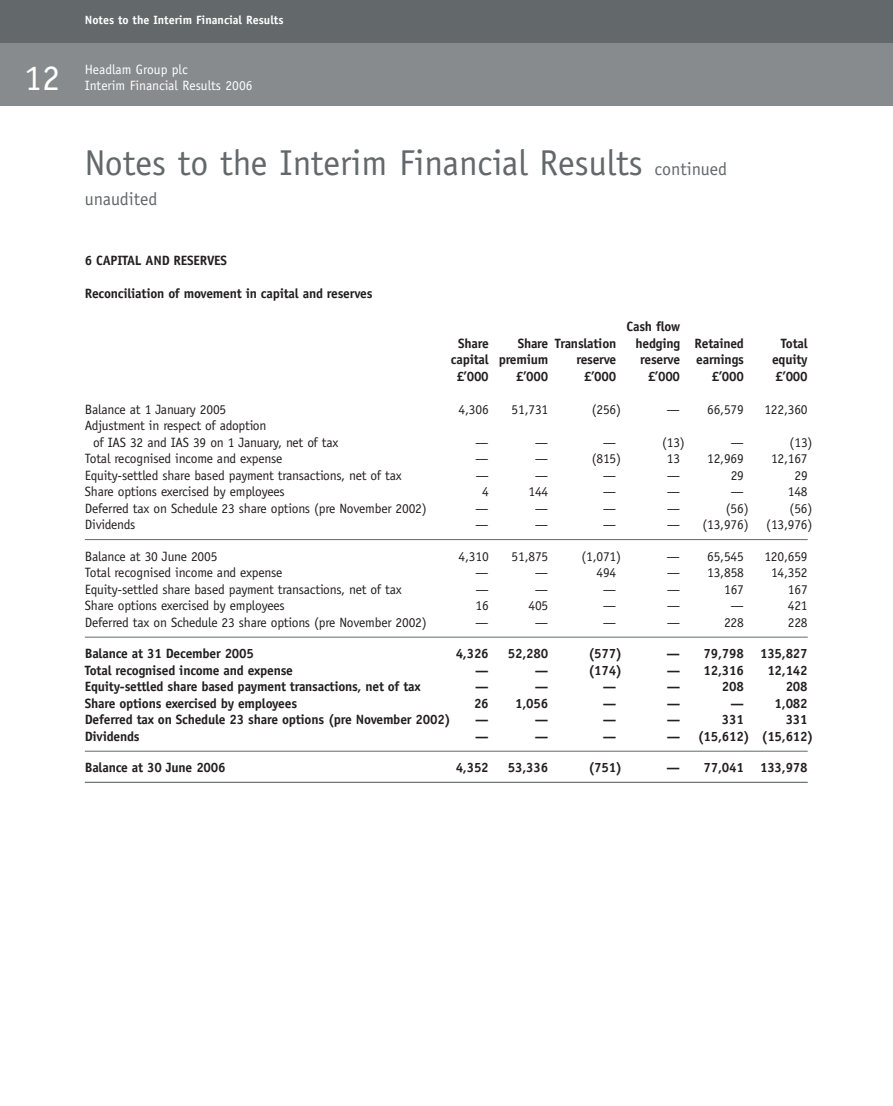
<style>
.page{position:relative;width:893px;height:1106px;background:#fff}
.page>*{position:absolute;margin:0;border:0;box-sizing:border-box;transform-origin:0 0}
.t1{font:36px "Officina Sans";color:#63686b}
.t2{font:36px "Officina Sans";color:#fff}
.t3{font:18px "Officina Sans";color:#63686b}
.t4{font:13.5px/16.5px "Officina Sans";letter-spacing:-.015em;color:#231f20}
.t5{font:700 13.5px "Officina Sans";letter-spacing:-.015em;color:#231f20}
.t6{font:13.5px/16.2px "Officina Sans";color:#fff}
.t7{font:700 12px "Officina Sans";color:#fff}
.s1{font-size:18px}
</style>
<div class="page">
<div style="left:0;top:43px;width:893px;height:63px;background:#888b8e"></div>
<div style="left:0;top:0;width:893px;height:43px;background:#63686b"></div>
<hr style="left:85px;top:539px;width:723px;height:1px;background:#63686b">
<hr style="left:85px;top:637px;width:723px;height:1px;background:#63686b">
<hr style="left:85px;top:751px;width:723px;height:1px;background:#63686b">
<hr style="left:85px;top:781px;width:723px;height:2px;background:#63686b">
<p class="t7" style="left:85px;top:16px;width:200px">Notes to the Interim Financial Results</p>
<h1 class="t2" style="left:24px;top:64px;width:37px">12</h1>
<p class="t6" style="left:85px;top:62px;width:169px">Headlam Group plc<br>Interim Financial Results 2006</p>
<h1 class="t1" style="left:85px;top:149px;width:644px">Notes to the Interim Financial Results <span class="s1">continued</span></h1>
<h2 class="t3" style="left:85px;top:192px;width:74px">unaudited</h2>
<p class="t5" style="left:85px;top:255px;width:144px">6 CAPITAL AND RESERVES</p>
<p class="t5" style="left:85px;top:288px;width:289px">Reconciliation of movement in capital and reserves</p>
<p class="t5" style="left:627px;top:321px;width:55px">Cash flow</p>
<p class="t5" style="left:458px;top:338px;width:32px">Share</p>
<p class="t5" style="left:518px;top:338px;width:100px">Share Translation</p>
<p class="t5" style="left:635px;top:338px;width:110px">hedging Retained</p>
<p class="t5" style="left:781px;top:338px;width:28px">Total</p>
<p class="t5" style="left:451px;top:354px;width:99px">capital premium</p>
<p class="t5" style="left:576px;top:354px;width:41px">reserve</p>
<p class="t5" style="left:640px;top:354px;width:105px">reserve earnings</p>
<p class="t5" style="left:772px;top:354px;width:37px">equity</p>
<p class="t5" style="left:457px;top:371px;width:34px">£’000</p>
<p class="t5" style="left:516px;top:371px;width:34px">£’000</p>
<p class="t5" style="left:584px;top:371px;width:34px">£’000</p>
<p class="t5" style="left:648px;top:371px;width:34px">£’000</p>
<p class="t5" style="left:712px;top:371px;width:34px">£’000</p>
<p class="t5" style="left:776px;top:371px;width:34px">£’000</p>
<p class="t4" style="left:85px;top:402px;width:143px">Balance at 1 January 2005</p>
<p class="t4" style="left:459px;top:402px;width:32px">4,306</p>
<p class="t4" style="left:512px;top:402px;width:38px">51,731</p>
<p class="t4" style="left:592px;top:402px;width:31px">(256)</p>
<p class="t4" style="left:667px;top:402px;width:79px">— 66,579</p>
<p class="t4" style="left:764px;top:402px;width:45px">122,360</p>
<p class="t4" style="left:93px;top:418px;width:247px;text-indent:-8px">Adjustment in respect of adoption<br>of IAS 32 and IAS 39 on 1 January, net of tax</p>
<p class="t4" style="left:475px;top:435px;width:15px">—</p>
<p class="t4" style="left:535px;top:435px;width:15px">—</p>
<p class="t4" style="left:603px;top:435px;width:15px">—</p>
<p class="t4" style="left:662px;top:435px;width:24px">(13)</p>
<p class="t4" style="left:730px;top:435px;width:15px">—</p>
<p class="t4" style="left:790px;top:435px;width:24px">(13)</p>
<p class="t4" style="left:85px;top:451px;width:199px">Total recognised income and expense</p>
<p class="t4" style="left:475px;top:451px;width:15px">—</p>
<p class="t4" style="left:535px;top:451px;width:15px">—</p>
<p class="t4" style="left:592px;top:451px;width:31px">(815)</p>
<p class="t4" style="left:667px;top:451px;width:15px">13</p>
<p class="t4" style="left:707px;top:451px;width:38px">12,969</p>
<p class="t4" style="left:771px;top:451px;width:38px">12,167</p>
<p class="t4" style="left:85px;top:468px;width:318px">Equity-settled share based payment transactions, net of tax</p>
<p class="t4" style="left:475px;top:468px;width:15px">—</p>
<p class="t4" style="left:535px;top:468px;width:15px">—</p>
<p class="t4" style="left:603px;top:468px;width:15px">—</p>
<p class="t4" style="left:667px;top:468px;width:15px">—</p>
<p class="t4" style="left:731px;top:468px;width:15px">29</p>
<p class="t4" style="left:794px;top:468px;width:15px">29</p>
<p class="t4" style="left:85px;top:484px;width:202px">Share options exercised by employees</p>
<p class="t4" style="left:482px;top:484px;width:8px">4</p>
<p class="t4" style="left:528px;top:484px;width:21px">144</p>
<p class="t4" style="left:603px;top:484px;width:15px">—</p>
<p class="t4" style="left:667px;top:484px;width:15px">—</p>
<p class="t4" style="left:730px;top:484px;width:15px">—</p>
<p class="t4" style="left:788px;top:484px;width:21px">148</p>
<p class="t4" style="left:85px;top:501px;width:343px">Deferred tax on Schedule 23 share options (pre November 2002)</p>
<p class="t4" style="left:475px;top:501px;width:15px">—</p>
<p class="t4" style="left:535px;top:501px;width:15px">—</p>
<p class="t4" style="left:603px;top:501px;width:15px">—</p>
<p class="t4" style="left:667px;top:501px;width:15px">—</p>
<p class="t4" style="left:726px;top:501px;width:24px">(56)</p>
<p class="t4" style="left:790px;top:501px;width:24px">(56)</p>
<p class="t4" style="left:85px;top:517px;width:52px">Dividends</p>
<p class="t4" style="left:475px;top:517px;width:15px">—</p>
<p class="t4" style="left:535px;top:517px;width:15px">—</p>
<p class="t4" style="left:603px;top:517px;width:15px">—</p>
<p class="t4" style="left:667px;top:517px;width:84px">— (13,976)</p>
<p class="t4" style="left:766px;top:517px;width:48px">(13,976)</p>
<p class="t4" style="left:85px;top:549px;width:134px">Balance at 30 June 2005</p>
<p class="t4" style="left:459px;top:549px;width:32px">4,310</p>
<p class="t4" style="left:512px;top:549px;width:38px">51,875</p>
<p class="t4" style="left:581px;top:549px;width:41px">(1,071)</p>
<p class="t4" style="left:667px;top:549px;width:79px">— 65,545</p>
<p class="t4" style="left:764px;top:549px;width:45px">120,659</p>
<p class="t4" style="left:85px;top:565px;width:199px">Total recognised income and expense</p>
<p class="t4" style="left:475px;top:565px;width:15px">—</p>
<p class="t4" style="left:535px;top:565px;width:15px">—</p>
<p class="t4" style="left:596px;top:565px;width:21px">494</p>
<p class="t4" style="left:667px;top:565px;width:79px">— 13,858</p>
<p class="t4" style="left:771px;top:565px;width:38px">14,352</p>
<p class="t4" style="left:85px;top:582px;width:318px">Equity-settled share based payment transactions, net of tax</p>
<p class="t4" style="left:475px;top:582px;width:15px">—</p>
<p class="t4" style="left:535px;top:582px;width:15px">—</p>
<p class="t4" style="left:603px;top:582px;width:15px">—</p>
<p class="t4" style="left:667px;top:582px;width:15px">—</p>
<p class="t4" style="left:724px;top:582px;width:21px">167</p>
<p class="t4" style="left:788px;top:582px;width:21px">167</p>
<p class="t4" style="left:85px;top:598px;width:202px">Share options exercised by employees</p>
<p class="t4" style="left:475px;top:598px;width:15px">16</p>
<p class="t4" style="left:528px;top:598px;width:21px">405</p>
<p class="t4" style="left:603px;top:598px;width:15px">—</p>
<p class="t4" style="left:667px;top:598px;width:15px">—</p>
<p class="t4" style="left:730px;top:598px;width:15px">—</p>
<p class="t4" style="left:788px;top:598px;width:21px">421</p>
<p class="t4" style="left:85px;top:615px;width:343px">Deferred tax on Schedule 23 share options (pre November 2002)</p>
<p class="t4" style="left:475px;top:615px;width:15px">—</p>
<p class="t4" style="left:535px;top:615px;width:15px">—</p>
<p class="t4" style="left:603px;top:615px;width:15px">—</p>
<p class="t4" style="left:667px;top:615px;width:15px">—</p>
<p class="t4" style="left:724px;top:615px;width:21px">228</p>
<p class="t4" style="left:788px;top:615px;width:21px">228</p>
<p class="t5" style="left:85px;top:648px;width:171px">Balance at 31 December 2005</p>
<p class="t5" style="left:456px;top:648px;width:35px">4,326</p>
<p class="t5" style="left:508px;top:648px;width:42px">52,280</p>
<p class="t5" style="left:588px;top:648px;width:35px">(577)</p>
<p class="t5" style="left:667px;top:648px;width:143px">— 79,798 135,827</p>
<p class="t5" style="left:85px;top:665px;width:210px">Total recognised income and expense</p>
<p class="t5" style="left:475px;top:665px;width:15px">—</p>
<p class="t5" style="left:535px;top:665px;width:15px">—</p>
<p class="t5" style="left:588px;top:665px;width:35px">(174)</p>
<p class="t5" style="left:667px;top:665px;width:79px">— 12,316</p>
<p class="t5" style="left:767px;top:665px;width:42px">12,142</p>
<p class="t5" style="left:85px;top:681px;width:337px">Equity-settled share based payment transactions, net of tax</p>
<p class="t5" style="left:475px;top:681px;width:15px">—</p>
<p class="t5" style="left:535px;top:681px;width:15px">—</p>
<p class="t5" style="left:603px;top:681px;width:15px">—</p>
<p class="t5" style="left:667px;top:681px;width:15px">—</p>
<p class="t5" style="left:722px;top:681px;width:24px">208</p>
<p class="t5" style="left:786px;top:681px;width:24px">208</p>
<p class="t5" style="left:85px;top:698px;width:214px">Share options exercised by employees</p>
<p class="t5" style="left:474px;top:698px;width:16px">26</p>
<p class="t5" style="left:515px;top:698px;width:35px">1,056</p>
<p class="t5" style="left:603px;top:698px;width:15px">—</p>
<p class="t5" style="left:667px;top:698px;width:15px">—</p>
<p class="t5" style="left:730px;top:698px;width:79px">— 1,082</p>
<p class="t5" style="left:85px;top:714px;width:367px">Deferred tax on Schedule 23 share options (pre November 2002)</p>
<p class="t5" style="left:475px;top:714px;width:15px">—</p>
<p class="t5" style="left:535px;top:714px;width:15px">—</p>
<p class="t5" style="left:603px;top:714px;width:15px">—</p>
<p class="t5" style="left:667px;top:714px;width:15px">—</p>
<p class="t5" style="left:722px;top:714px;width:24px">331</p>
<p class="t5" style="left:786px;top:714px;width:24px">331</p>
<p class="t5" style="left:85px;top:731px;width:56px">Dividends</p>
<p class="t5" style="left:475px;top:731px;width:15px">—</p>
<p class="t5" style="left:535px;top:731px;width:15px">—</p>
<p class="t5" style="left:603px;top:731px;width:15px">—</p>
<p class="t5" style="left:667px;top:731px;width:148px">— (15,612) (15,612)</p>
<p class="t5" style="left:85px;top:762px;width:142px">Balance at 30 June 2006</p>
<p class="t5" style="left:456px;top:762px;width:35px">4,352</p>
<p class="t5" style="left:508px;top:762px;width:42px">53,336</p>
<p class="t5" style="left:588px;top:762px;width:35px">(751)</p>
<p class="t5" style="left:667px;top:762px;width:143px">— 77,041 133,978</p>
</div>
